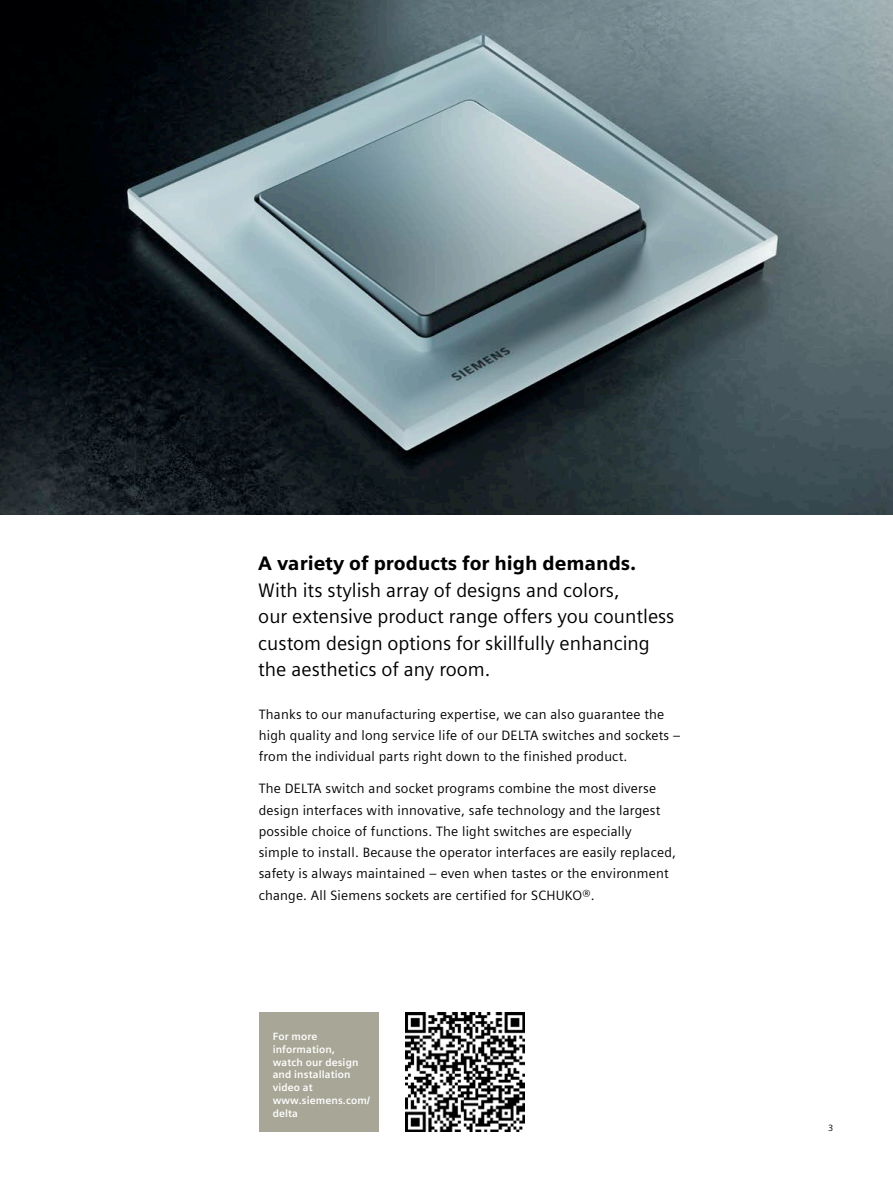
<style>
.page{position:relative;width:893px;height:1191px;background:#fff}
.page>*{position:absolute;margin:0;border:0;box-sizing:border-box;transform-origin:0 0}
.t1{font:19.5px/26.5px "Siemens Sans Global";color:#000}
.t2{font:900 19.5px "Siemens Sans";color:#000}
.t3{font:13.5px/21.3px "Siemens Sans Global";letter-spacing:.015em;color:#000}
.t4{font:700 10.5px/12.8px "Siemens Sans Global";letter-spacing:.01em;color:#fff}
.t5{font:9px "Siemens Sans Global";color:#000}
</style>
<div class="page">
<img style="left:0;top:0;width:893px;height:514px">
<div style="left:260px;top:1012px;width:119px;height:119px;background:#a8a797"></div>
<img style="left:405px;top:1012px;width:119px;height:119px">
<h1 class="t2" style="left:258px;top:551px;width:380px">A variety of products for high demands.</h1>
<h1 class="t1" style="left:258px;top:577px;width:418px">With its stylish array of designs and colors,<br>our extensive product range offers you countless custom design options for skillfully enhancing the aesthetics of any room.</h1>
<p class="t3" style="left:259px;top:704px;width:424px">Thanks to our manufacturing expertise, we can also guarantee the high quality and long service life of our DELTA switches and sockets – from the individual parts right down to the finished product.</p>
<p class="t3" style="left:259px;top:778px;width:419px">The DELTA switch and socket programs combine the most diverse design interfaces with innovative, safe technology and the largest possible choice of functions. The light switches are especially<br>simple to install. Because the operator interfaces are easily replaced, safety is always maintained – even when tastes or the environment change. All Siemens sockets are certified for SCHUKO®.</p>
<p class="t4" style="left:273px;top:1030px;width:99px">For more information,<br>watch our design and installation video at www.siemens.com/ delta</p>
<p class="t5" style="left:828px;top:1121px;width:7px">3</p>
</div>
